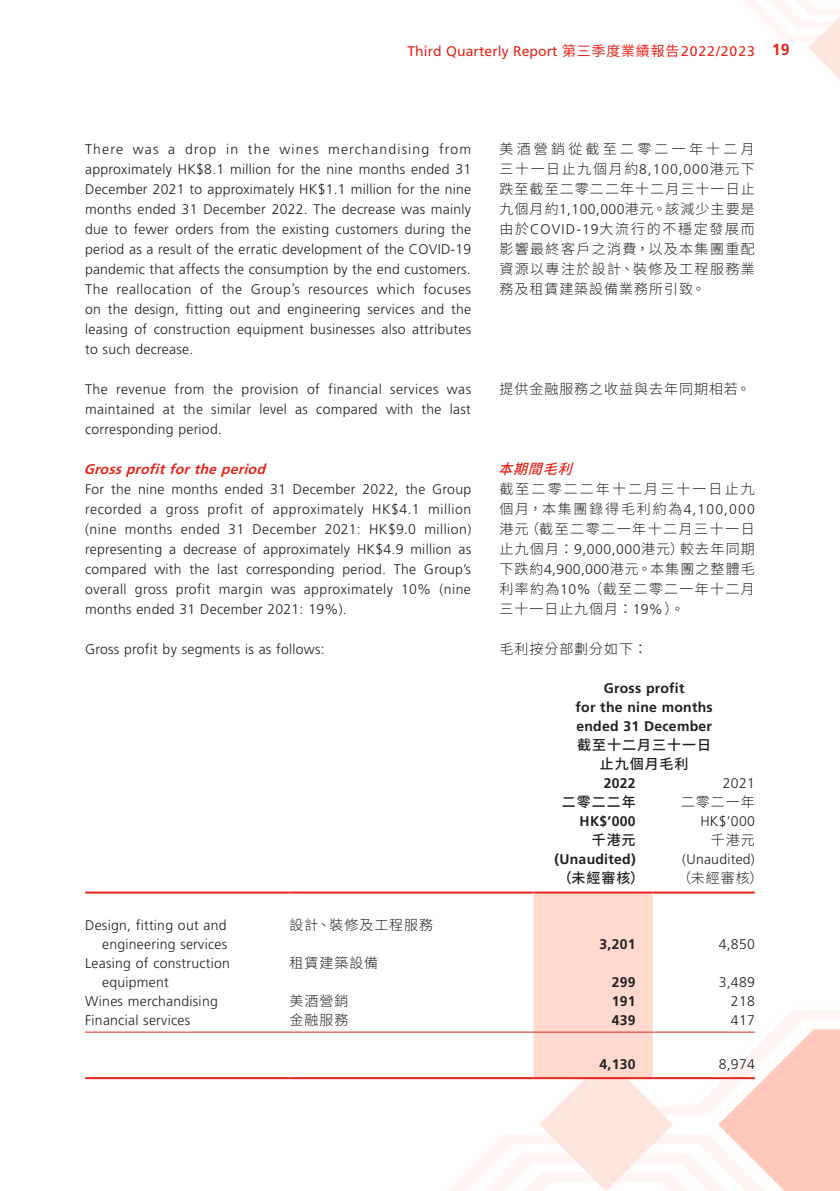
<style>
.page{position:relative;width:840px;height:1191px;background:#fff}
.page>*{position:absolute;margin:0;border:0;box-sizing:border-box;transform-origin:0 0}
.Body_Text{font:300 14px/20px "Frutiger LT Std";letter-spacing:.02em;color:#231f20;text-align:justify}
.C_Body_Text{font:300 14px/20px "Source Han Sans TC";letter-spacing:.085em;color:#231f20;text-align:justify}
.Body_Text-2{font:700 14px "Frutiger LT Std";letter-spacing:.02em;color:#231f20}
.t1{font:14px "Frutiger LT Std";letter-spacing:.005em;color:#e4261c}
.Body_Text-3{font:300 14px "Source Han Sans TC";letter-spacing:.07em;color:#231f20}
.Body_Text-4{font:500 14px "Source Han Sans TC";letter-spacing:.07em;color:#231f20}
.Heading_3{font:italic 700 14px "Frutiger LT Std";color:#e4261c}
.C_Heading_3{font:italic 500 14px "Source Han Sans TC";color:#e4261c}
.s1{font-family:"Source Han Sans TC"}
.s2{font-weight:700;font-size:16px}
.s3{font-family:"Frutiger LT Std"}
</style>
<div class="page">
<img style="left:85px;top:0;width:754px;height:1191px">
<div style="left:533px;top:893px;width:119px;height:184px;background:#ffd8ce"></div>
<hr style="left:85px;top:891px;width:204px;height:2px;background:#e4261c">
<hr style="left:289px;top:891px;width:244px;height:2px;background:#e4261c">
<hr style="left:533px;top:891px;width:119px;height:2px;background:#e4261c">
<hr style="left:652px;top:891px;width:102px;height:2px;background:#e4261c">
<hr style="left:85px;top:1031px;width:204px;height:1px;background:#e4261c">
<hr style="left:289px;top:1031px;width:244px;height:1px;background:#e4261c">
<hr style="left:533px;top:1031px;width:119px;height:1px;background:#e4261c">
<hr style="left:652px;top:1031px;width:102px;height:1px;background:#e4261c">
<hr style="left:85px;top:1077px;width:204px;height:2px;background:#e4261c">
<hr style="left:289px;top:1077px;width:244px;height:2px;background:#e4261c">
<hr style="left:533px;top:1077px;width:119px;height:2px;background:#e4261c">
<hr style="left:652px;top:1077px;width:102px;height:2px;background:#e4261c">
<p class="t1" style="left:407px;top:43px;width:384px">Third Quarterly Report <span class="s1">第三季度業績報告</span>2022/2023 <span class="s2">19</span></p>
<p class="Body_Text" style="left:85px;top:139px;width:387px">There was a drop in the wines merchandising from approximately HK$8.1 million for the nine months ended 31<br>December 2021 to approximately HK$1.1 million for the nine months ended 31 December 2022. The decrease was mainly due to fewer orders from the existing customers during the period as a result of the erratic development of the COVID-19 pandemic that affects the consumption by the end customers.<br>The reallocation of the Group’s resources which focuses on the design, fitting out and engineering services and the leasing of construction equipment businesses also attributes to such decrease.</p>
<p class="Body_Text" style="left:85px;top:379px;width:387px">The revenue from the provision of financial services was maintained at the similar level as compared with the last corresponding period.</p>
<p class="Heading_3" style="left:84px;top:461px;width:187px">Grossprofitforthe period</p>
<p class="Body_Text" style="left:85px;top:479px;width:387px">For the nine months ended 31 December 2022, the Group recorded a gross profit of approximately HK$4.1 million (nine months ended 31 December 2021: HK$9.0 million) representing a decrease of approximately HK$4.9 million as compared with the last corresponding period. The Group’s overall gross profit margin was approximately 10% (nine months ended 31 December 2021: 19%).</p>
<p class="Body_Text" style="left:85px;top:639px;width:241px">Gross profit by segments is as follows:</p>
<p class="Body_Text" style="left:85px;top:915px;width:143px;line-height:19px;text-align:right">Design, fitting out and engineering services</p>
<p class="Body_Text-3" style="left:289px;top:917px;width:145px">設計、裝修及工程服務</p>
<p class="Body_Text" style="left:102px;top:953px;width:129px;line-height:19px;text-indent:-17px">Leasing of construction equipment</p>
<p class="Body_Text-3" style="left:289px;top:955px;width:90px">租賃建築設備</p>
<p class="C_Body_Text" style="left:499px;top:139px;width:257px">美酒營銷從截至二零二一年十二月三十一日止九個月約<span class="s3">8,100,000</span>港元下跌至截至二零二二年十二月三十一日止九個月約<span class="s3">1,100,000</span>港元。該減少主要是由於<span class="s3">COVID-19</span>大流行的不穩定發展而影響最終客戶之消費，以及本集團重配資源以專注於設計、裝修及工程服務業務及租賃建築設備業務所引致。</p>
<p class="C_Body_Text" style="left:499px;top:379px;width:252px">提供金融服務之收益與去年同期相若。</p>
<p class="C_Heading_3" style="left:497px;top:461px;width:86px">本期間毛利</p>
<p class="C_Body_Text" style="left:499px;top:479px;width:257px">截至二零二二年十二月三十一日止九個月，本集團錄得毛利約為<span class="s3">4,100,000</span>港元（截至二零二一年十二月三十一日止九個月：<span class="s3">9,000,000</span>港元）較去年同期下跌約<span class="s3">4,900,000</span>港元。本集團之整體毛利率約為<span class="s3">10%</span>（截至二零二一年十二月三十一日止九個月：<span class="s3">19%</span>）。</p>
<p class="C_Body_Text" style="left:499px;top:639px;width:149px">毛利按分部劃分如下：</p>
<p class="Body_Text-2" style="left:603px;top:680px;width:82px">Gross profit</p>
<p class="Body_Text-2" style="left:575px;top:699px;width:139px">for the nine months</p>
<p class="Body_Text-2" style="left:576px;top:718px;width:137px">ended 31 December</p>
<p class="Body_Text-4" style="left:577px;top:737px;width:135px">截至十二月三十一日</p>
<p class="Body_Text-4" style="left:599px;top:756px;width:90px">止九個月毛利</p>
<p class="Body_Text-2" style="left:603px;top:775px;width:33px">2022</p>
<p class="Body_Text" style="left:722px;top:773px;width:33px">2021</p>
<p class="Body_Text-4" style="left:561px;top:794px;width:75px">二零二二年</p>
<p class="Body_Text-3" style="left:680px;top:794px;width:75px">二零二一年</p>
<p class="Body_Text-2" style="left:579px;top:813px;width:57px">HK$’000</p>
<p class="Body_Text" style="left:700px;top:811px;width:56px">HK$’000</p>
<p class="Body_Text-4" style="left:591px;top:832px;width:45px">千港元</p>
<p class="Body_Text-3" style="left:710px;top:832px;width:45px">千港元</p>
<p class="Body_Text-2" style="left:554px;top:851px;width:83px">(Unaudited)</p>
<p class="Body_Text" style="left:681px;top:849px;width:74px">(Unaudited)</p>
<p class="Body_Text-4" style="left:557px;top:870px;width:88px">（未經審核）</p>
<p class="Body_Text-3" style="left:676px;top:870px;width:88px">（未經審核）</p>
<p class="Body_Text-2" style="left:599px;top:935px;width:38px">3,201</p>
<p class="Body_Text" style="left:718px;top:934px;width:38px">4,850</p>
<p class="Body_Text-2" style="left:611px;top:973px;width:25px">299</p>
<p class="Body_Text" style="left:718px;top:972px;width:38px">3,489</p>
<p class="Body_Text" style="left:85px;top:991px;width:134px">Wines merchandising</p>
<p class="Body_Text-3" style="left:289px;top:993px;width:60px">美酒營銷</p>
<p class="Body_Text-2" style="left:611px;top:992px;width:25px">191</p>
<p class="Body_Text" style="left:730px;top:991px;width:25px">218</p>
<p class="Body_Text" style="left:85px;top:1010px;width:106px">Financial services</p>
<p class="Body_Text-3" style="left:289px;top:1012px;width:60px">金融服務</p>
<p class="Body_Text-2" style="left:611px;top:1011px;width:25px">439</p>
<p class="Body_Text" style="left:730px;top:1010px;width:25px">417</p>
<p class="Body_Text-2" style="left:599px;top:1055px;width:38px">4,130</p>
<p class="Body_Text" style="left:718px;top:1054px;width:38px">8,974</p>
</div>
